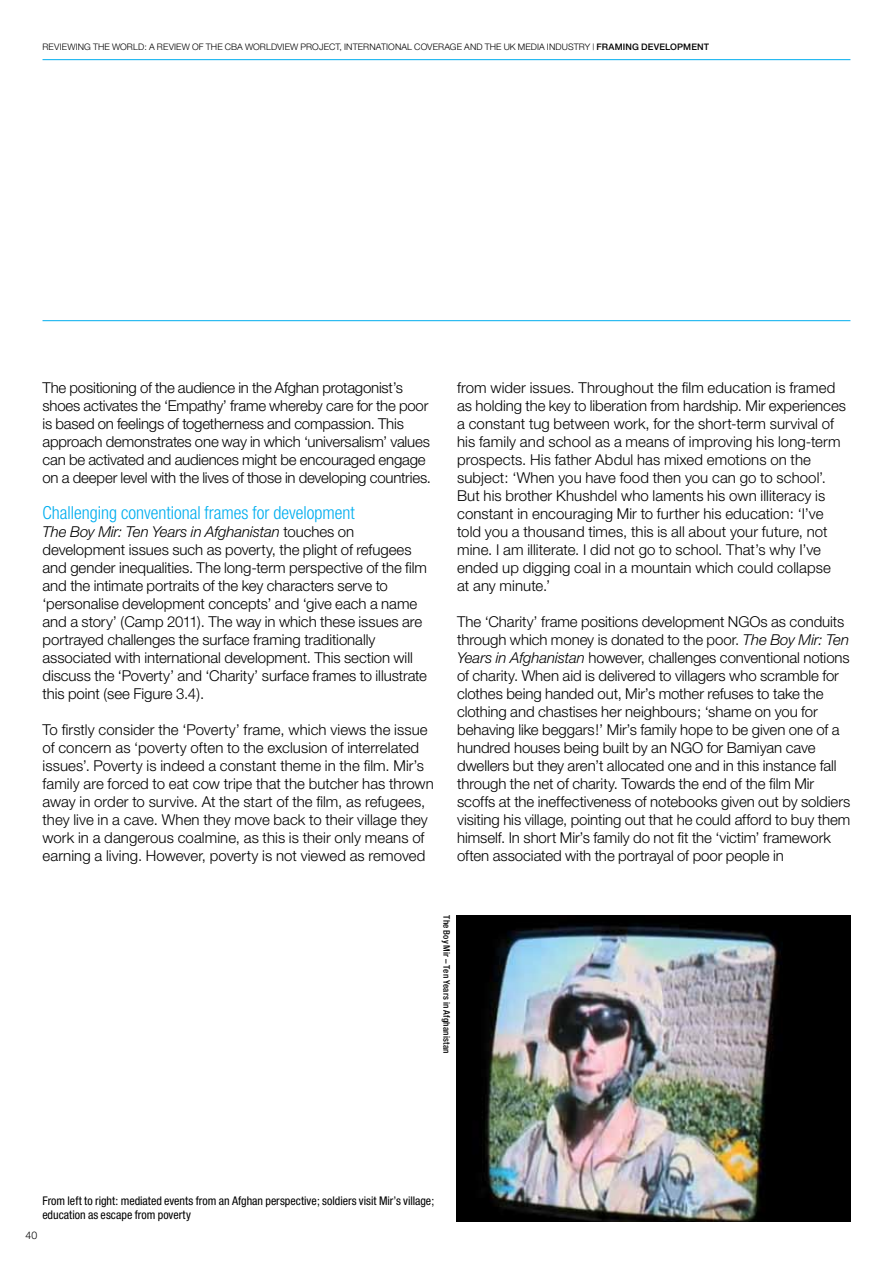
<style>
.page{position:relative;width:893px;height:1263px;background:#fff}
.page>*{position:absolute;margin:0;border:0;box-sizing:border-box;transform-origin:0 0}
.t1{font:300 condensed 18px "Helvetica Neue";color:#00aeef}
.t2{font:300 15px/18px "Helvetica Neue";letter-spacing:-.005em;color:#000}
.t3{font:condensed 12px/14.2px "Helvetica Neue";letter-spacing:-.005em;color:#000}
.t4{font:300 10.5px "Helvetica Neue";color:#000}
.t5{font:300 9px "Helvetica Neue";letter-spacing:.015em;color:#000}
.t6{font:500 condensed 9px "Helvetica Neue";letter-spacing:.02em;color:#000}
.t7{font:500 9px "Helvetica Neue";letter-spacing:.015em;color:#000}
.s1{font-weight:300}
.s2{font-style:italic}
</style>
<div class="page">
<hr style="left:43px;top:59px;width:807px;height:1px;background:#00aeef">
<hr style="left:43px;top:320px;width:807px;height:1px;background:#00aeef">
<img style="left:457px;top:915px;width:393px;height:306px">
<p class="t5" style="left:43px;top:41px;width:24px">ReViewing</p>
<p class="t5" style="left:93px;top:41px;width:7px">the</p>
<p class="t5" style="left:112px;top:41px;width:52px">World: A review</p>
<p class="t5" style="left:192px;top:41px;width:21px">of the</p>
<p class="t5" style="left:225px;top:41px;width:64px">CBA Wor ldView</p>
<p class="t5" style="left:301px;top:41px;width:7px">pro</p>
<p class="t5" style="left:319px;top:41px;width:32px">ject, internationa</p>
<p class="t5" style="left:407px;top:41px;width:14px">l coverage</p>
<p class="t5" style="left:464px;top:41px;width:8px">and</p>
<p class="t5" style="left:485px;top:41px;width:7px">the</p>
<p class="t5" style="left:504px;top:41px;width:21px">UK media</p>
<p class="t5" style="left:547px;top:41px;width:7px">industr</p>
<p class="t7" style="left:585px;top:41px;width:126px"><span class="s1">y |</span> FRAMING DEVELOPMENT</p>
<p class="t2" style="left:43px;top:378px;width:390px">The positioning of the audience in the Afghan protagonist’s shoes activates the ‘Empathy’ frame whereby care for the poor is based on feelings of togetherness and compassion. This approach demonstrates one way in which ‘universalism’ values can be activated and audiences might be encouraged engage on a deeper level with the lives of those in developing countries.</p>
<p class="t1" style="left:43px;top:502px;width:314px">Challenging conventional frames for development</p>
<p class="t2" style="left:43px;top:522px;width:386px"><span class="s2">The Boy Mir: Ten Years in Afghanistan</span> touches on development issues such as poverty, the plight of refugees and gender inequalities. The long-term perspective of the film and the intimate portraits of the key characters serve to ‘personalise development concepts’ and ‘give each a name and a story’ (Camp 2011). The way in which these issues are portrayed challenges the surface framing traditionally associated with international development. This section will discuss the ‘Poverty’ and ‘Charity’ surface frames to illustrate this point (see Figure 3.4).</p>
<p class="t2" style="left:43px;top:720px;width:393px">To firstly consider the ‘Poverty’ frame, which views the issue of concern as ‘poverty often to the exclusion of interrelated issues’. Poverty is indeed a constant theme in the film. Mir’s family are forced to eat cow tripe that the butcher has thrown away in order to survive. At the start of the film, as refugees, they live in a cave. When they move back to their village they work in a dangerous coalmine, as this is their only means of earning a living. However, poverty is not viewed as removed</p>
<p class="t2" style="left:457px;top:378px;width:390px">from wider issues. Throughout the film education is framed as holding the key to liberation from hardship. Mir experiences a constant tug between work, for the short-term survival of his family and school as a means of improving his long-term prospects. His father Abdul has mixed emotions on the subject: ‘When you have food then you can go to school’.<br>But his brother Khushdel who laments his own illiteracy is constant in encouraging Mir to further his education: ‘I’ve told you a thousand times, this is all about your future, not mine. I am illiterate. I did not go to school. That’s why I’ve ended up digging coal in a mountain which could collapse at any minute.’</p>
<p class="t2" style="left:457px;top:612px;width:395px">The ‘Charity’ frame positions development NGOs as conduits through which money is donated to the poor. <span class="s2">The Boy Mir: Ten Years in Afghanistan</span> however, challenges conventional notions of charity. When aid is delivered to villagers who scramble for clothes being handed out, Mir’s mother refuses to take the clothing and chastises her neighbours; ‘shame on you for behaving like beggars!’ Mir’s family hope to be given one of a hundred houses being built by an NGO for Bamiyan cave dwellers but they aren’t allocated one and in this instance fall through the net of charity. Towards the end of the film Mir scoffs at the ineffectiveness of notebooks given out by soldiers visiting his village, pointing out that he could afford to buy them himself. In short Mir’s family do not fit the ‘victim’ framework often associated with the portrayal of poor people in</p>
<p class="t6" style="left:452px;top:915px;width:140px;rotate:90deg">The Boy Mir – Ten Years in Afghanistan</p>
<p class="t3" style="left:42px;top:1193px;width:394px">From left to right: mediated events from an Afghan perspective; soldiers visit Mir’s village; education as escape from poverty</p>
<p class="t4" style="left:26px;top:1229px;width:13px">40</p>
</div>
